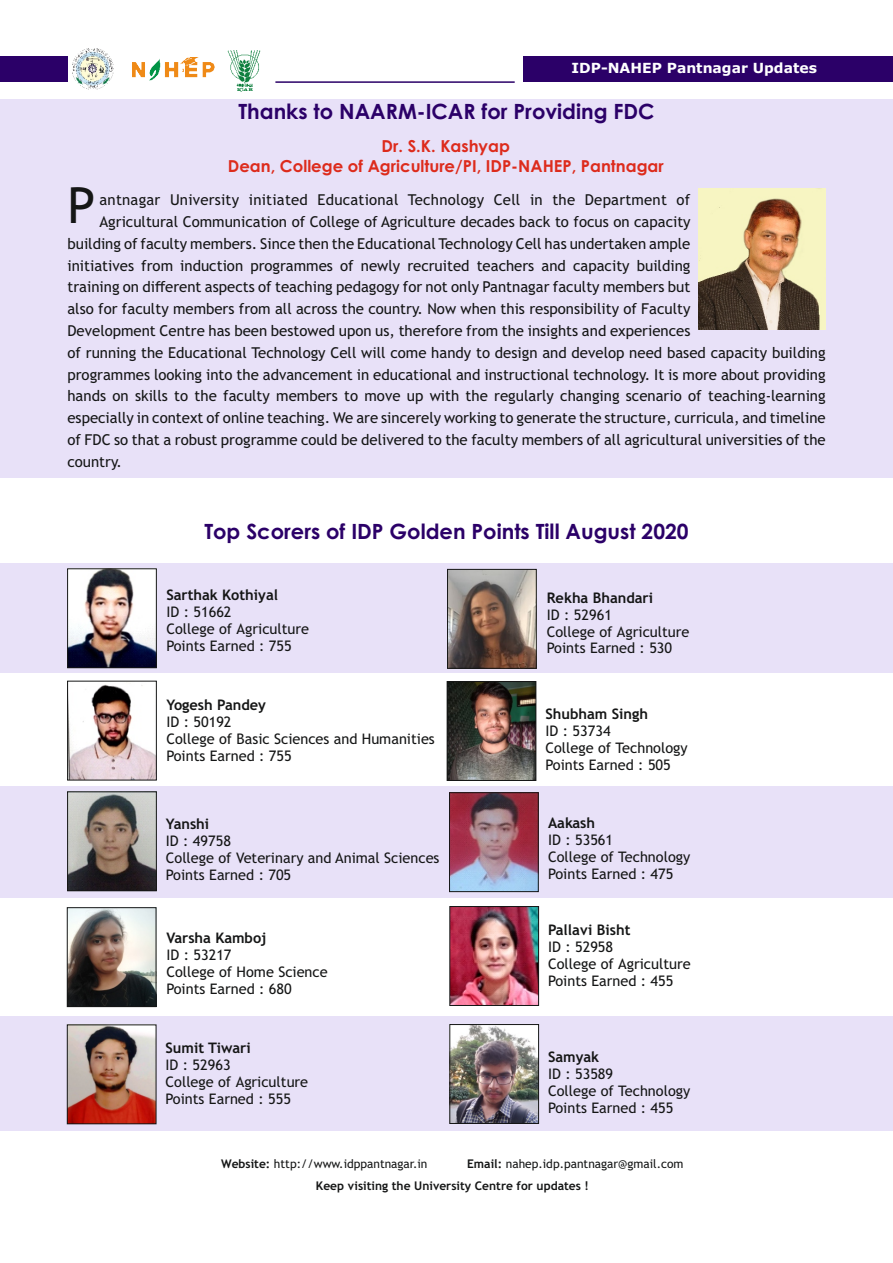
<style>
.page{position:relative;width:893px;height:1263px;background:#fff}
.page>*{position:absolute;margin:0;border:0;box-sizing:border-box;transform-origin:0 0}
.t1{font:49.8px "Trebuchet MS";color:#151616}
.t2{font:700 21px "Century Gothic";color:#2b0068}
.t3{font:700 16.5px/20px "Century Gothic";color:#dd2b1c;text-align:center}
.t4{font:15px "Trebuchet MS";color:#151616}
.t5{font:14.55px/17px "Trebuchet MS";color:#151616}
.t6{font:700 14.55px "Trebuchet MS";color:#151616}
.t7{font:700 13.95px "Verdana";color:#fff}
.t8{font:700 12px/21.8px "Trebuchet MS";color:#151616}
.t9{font:12px "Trebuchet MS";color:#151616}
.s1{font-weight:700}
.s2{font-weight:400}
</style>
<div class="page">
<div style="left:1px;top:99px;width:892px;height:378px;background:#e8e1f8"></div>
<div style="left:1px;top:1016px;width:892px;height:115px;background:#e8e1f8"></div>
<div style="left:1px;top:786px;width:892px;height:111px;background:#e8e1f8"></div>
<div style="left:1px;top:563px;width:892px;height:110px;background:#e8e1f8"></div>
<div style="left:0;top:57px;width:67px;height:25px;background:#2b0068"></div>
<hr style="left:275px;top:82px;width:240px;height:1px;background:#2b0068">
<div style="left:523px;top:57px;width:370px;height:25px;background:#2b0068"></div>
<img style="left:73px;top:49px;width:41px;height:41px">
<img style="left:132px;top:57px;width:83px;height:23px">
<img style="left:227px;top:50px;width:34px;height:42px">
<img style="left:699px;top:188px;width:126px;height:141px">
<img style="left:69px;top:570px;width:86px;height:96px">
<div style="left:67px;top:568px;width:90px;height:100px;border:1px solid #151616"></div>
<img style="left:69px;top:793px;width:86px;height:96px">
<div style="left:67px;top:791px;width:90px;height:100px;border:1px solid #151616"></div>
<img style="left:69px;top:1026px;width:85px;height:96px">
<div style="left:67px;top:1024px;width:89px;height:100px;border:1px solid #151616"></div>
<img style="left:449px;top:683px;width:85px;height:96px">
<div style="left:447px;top:681px;width:89px;height:100px;border:1px solid #151616"></div>
<img style="left:451px;top:794px;width:86px;height:96px">
<div style="left:449px;top:792px;width:90px;height:100px;border:1px solid #151616"></div>
<img style="left:449px;top:571px;width:86px;height:96px">
<div style="left:447px;top:569px;width:90px;height:100px;border:1px solid #151616"></div>
<img style="left:451px;top:1026px;width:86px;height:96px">
<div style="left:449px;top:1024px;width:90px;height:100px;border:1px solid #151616"></div>
<img style="left:451px;top:908px;width:86px;height:96px">
<div style="left:449px;top:906px;width:90px;height:100px;border:1px solid #151616"></div>
<img style="left:69px;top:684px;width:86px;height:94px">
<div style="left:67px;top:681px;width:90px;height:99px;border:1px solid #151616"></div>
<img style="left:69px;top:909px;width:85px;height:96px">
<div style="left:67px;top:907px;width:89px;height:100px;border:1px solid #151616"></div>
<p class="t7" style="left:572px;top:62px;width:247px">IDP-NAHEP Pantnagar Updates</p>
<h2 class="t2" style="left:238px;top:103px;width:418px">Thanks to NAARM-ICAR for Providing FDC</h2>
<p class="t3" style="left:228px;top:137px;width:437px">Dr. S.K. Kashyap<br>Dean, College of Agriculture/PI, IDP-NAHEP, Pantnagar</p>
<h1 class="t1" style="left:67px;top:186px;width:29px">P</h1>
<p class="t4" style="left:99px;top:194px;width:592px">antnagar University initiated Educational Technology Cell in the Department of</p>
<p class="t4" style="left:99px;top:216px;width:593px">Agricultural Communication of College of Agriculture decades back to focus on capacity</p>
<p class="t4" style="left:67px;top:238px;width:624px">building of faculty members. Since then the Educational Technology Cell has undertaken ample</p>
<p class="t4" style="left:67px;top:260px;width:624px">initiatives from induction programmes of newly recruited teachers and capacity building</p>
<p class="t4" style="left:67px;top:281px;width:624px">training on different aspects of teaching pedagogy for not only Pantnagar faculty members but</p>
<p class="t4" style="left:67px;top:303px;width:624px">also for faculty members from all across the country. Now when this responsibility of Faculty</p>
<p class="t4" style="left:67px;top:325px;width:624px">Development Centre has been bestowed upon us, therefore from the insights and experiences</p>
<p class="t4" style="left:67px;top:347px;width:760px">of running the Educational Technology Cell will come handy to design and develop need based capacity building</p>
<p class="t4" style="left:67px;top:368px;width:760px">programmes looking into the advancement in educational and instructional technology. It is more about providing</p>
<p class="t4" style="left:67px;top:390px;width:760px">hands on skills to the faculty members to move up with the regularly changing scenario of teaching-learning</p>
<p class="t4" style="left:67px;top:412px;width:760px">especially in context of online teaching. We are sincerely working to generate the structure, curricula, and timeline</p>
<p class="t4" style="left:67px;top:434px;width:760px">of FDC so that a robust programme could be delivered to the faculty members of all agricultural universities of the</p>
<p class="t4" style="left:67px;top:456px;width:56px">country.</p>
<h2 class="t2" style="left:204px;top:523px;width:486px">Top Scorers of IDP Golden Points Till August 2020</h2>
<p class="t6" style="left:166px;top:589px;width:113px">Sarthak Kothiyal</p>
<p class="t5" style="left:166px;top:604px;width:144px">ID : 51662<br>College of Agriculture<br>Points Earned : 755</p>
<p class="t6" style="left:166px;top:699px;width:101px">Yogesh Pandey</p>
<p class="t5" style="left:166px;top:714px;width:270px">ID : 50192<br>College of Basic Sciences and Humanities<br>Points Earned : 755</p>
<p class="t6" style="left:166px;top:819px;width:45px">Yanshi</p>
<p class="t5" style="left:166px;top:834px;width:275px">ID : 49758<br>College of Veterinary and Animal Sciences<br>Points Earned : 705</p>
<p class="t6" style="left:166px;top:932px;width:102px">Varsha Kamboj</p>
<p class="t5" style="left:166px;top:948px;width:163px">ID : 53217<br>College of Home Science<br>Points Earned : 680</p>
<p class="t6" style="left:166px;top:1043px;width:87px">Sumit Tiwari</p>
<p class="t5" style="left:166px;top:1058px;width:144px">ID : 52963<br>College of Agriculture<br>Points Earned : 555</p>
<p class="t6" style="left:547px;top:592px;width:108px">Rekha Bhandari</p>
<p class="t5" style="left:547px;top:607px;width:144px">ID : 52961<br>College of Agriculture<br>Points Earned : 530</p>
<p class="t6" style="left:545px;top:708px;width:104px">Shubham Singh</p>
<p class="t5" style="left:545px;top:724px;width:144px">ID : 53734<br>College of Technology<br>Points Earned : 505</p>
<p class="t6" style="left:548px;top:817px;width:49px">Aakash</p>
<p class="t5" style="left:548px;top:833px;width:144px">ID : 53561<br>College of Technology<br>Points Earned : 475</p>
<p class="t6" style="left:548px;top:925px;width:84px">Pallavi Bisht</p>
<p class="t5" style="left:548px;top:940px;width:144px">ID : 52958<br>College of Agriculture<br>Points Earned : 455</p>
<p class="t6" style="left:548px;top:1051px;width:53px">Samyak</p>
<p class="t5" style="left:548px;top:1067px;width:144px">ID : 53589<br>College of Technology<br>Points Earned : 455</p>
<p class="t9" style="left:221px;top:1159px;width:208px"><span class="s1">Website:</span> http://www.idppantnagar.in</p>
<p class="t8" style="left:316px;top:1154px;width:369px;text-indent:151px">Email: <span class="s2">nahep.idp.pantnagar@gmail.com<br></span>Keep visiting the University Centre for updates !</p>
</div>
